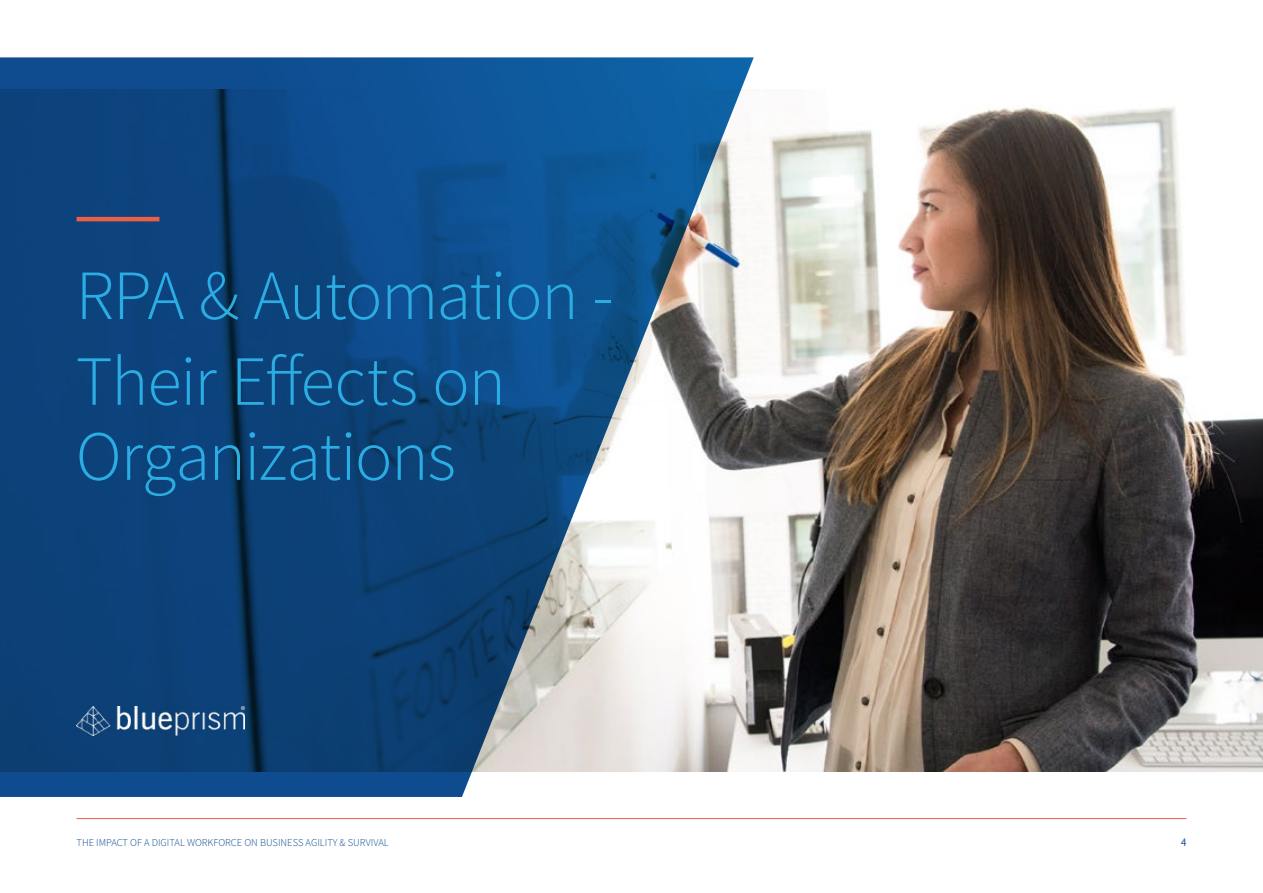
<style>
.page{position:relative;width:1263px;height:893px;background:#fff}
.page>*{position:absolute;margin:0;border:0;box-sizing:border-box;transform-origin:0 0}
.t1{font:300 70.5px/85.8px "Source Sans Pro";letter-spacing:-.02em;color:#2bace3}
.t2{font:300 12px "Source Sans Pro";color:#0e4b8f}
.t3{font:300 10.5px "Source Sans Pro";color:#0e4b8f}
</style>
<div class="page">
<hr style="left:77px;top:818px;width:1109px;height:1px;background:#eb5f44">
<img style="left:754px;top:106px;width:509px;height:666px">
<svg style="left:0;top:57px;width:754px;height:740px;background:#356391"></svg>
<img style="left:77px;top:706px;width:167px;height:30px">
<hr style="left:77px;top:217px;width:82px;height:4px;background:#eb5f44">
<h1 class="t1" style="left:76px;top:253px;width:540px">RPA &amp; Automation -<br>Their Effects on</h1>
<h1 class="t1" style="left:76px;top:414px;width:382px">Organizations</h1>
<p class="t2" style="left:1181px;top:835px;width:7px">4</p>
<p class="t3" style="left:77px;top:836px;width:314px">THE IMPACT OF A DIGITAL WORKFORCE ON BUSINESS AGILITY &amp; SURVIVAL</p>
<p class="t3" style="left:1181px;top:836px;width:7px">4</p>
</div>
